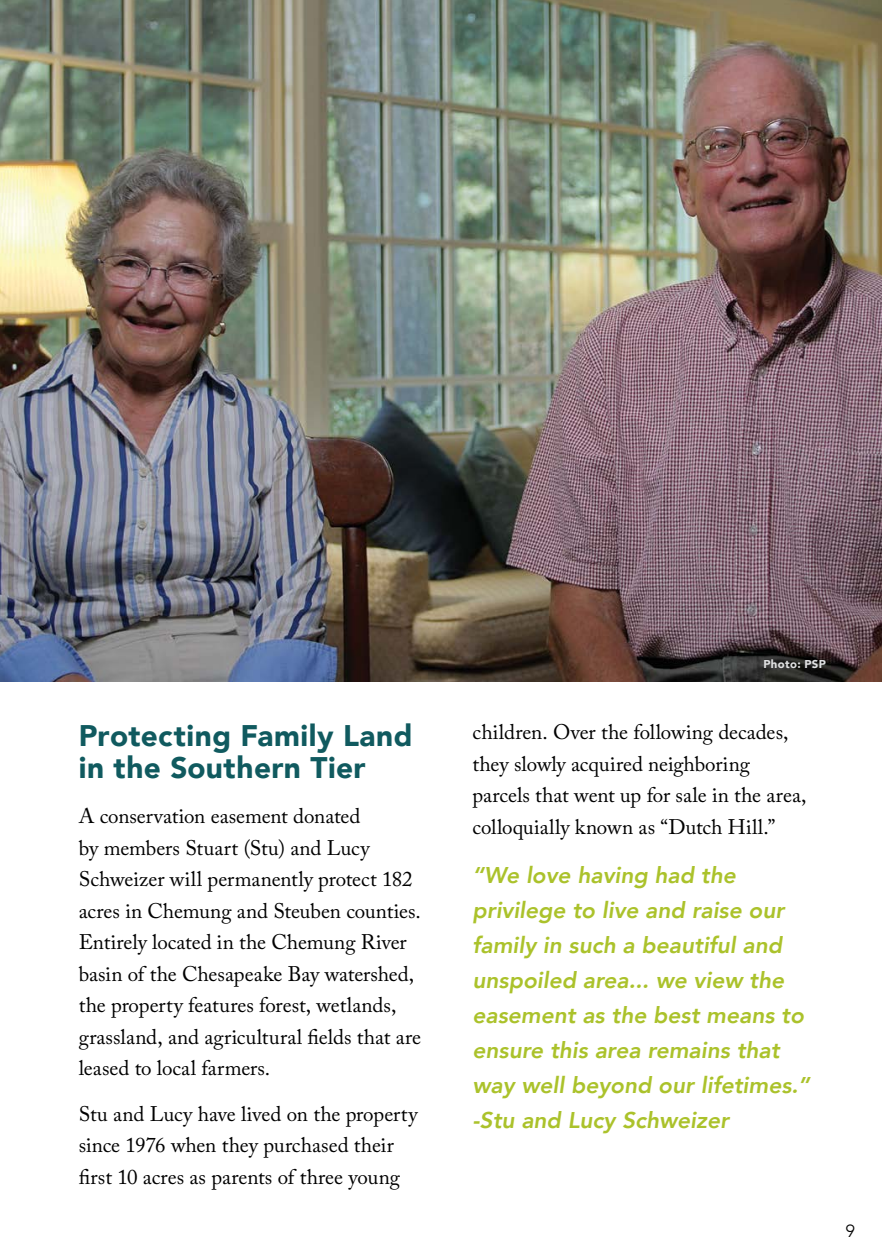
<style>
.page{position:relative;width:882px;height:1260px;background:#fff}
.page>*{position:absolute;margin:0;border:0;box-sizing:border-box;transform-origin:0 0}
.t1{font:900 29.75px/32px "Avenir";letter-spacing:.015em;color:#105a5f}
.t2{font:italic 800 22.75px/35px "Avenir";color:#abc22b}
.t3{font:21px/31.5px "Adobe Caslon Pro";color:#000}
.t4{font:300 17.5px "Avenir";color:#000}
.t5{font:900 11.38px "Avenir";letter-spacing:.035em;color:#e1e2e3}
</style>
<div class="page">
<img style="left:1px;top:0;width:881px;height:682px">
<img style="left:0;top:0;width:1px;height:682px">
<h1 class="t1" style="left:79px;top:718px;width:335px">Protecting Family Land in the Southern Tier</h1>
<p class="t3" style="left:79px;top:800px;width:344px">A conservation easement donated<br>by members Stuart (Stu) and Lucy Schweizer will permanently protect 182 acres in Chemung and Steuben counties.<br>Entirely located in the Chemung River basin of the Chesapeake Bay watershed, the property features forest, wetlands, grassland, and agricultural fields that are leased to local farmers.</p>
<p class="t3" style="left:79px;top:1098px;width:340px">Stu and Lucy have lived on the property since 1976 when they purchased their first 10 acres as parents of three young</p>
<p class="t5" style="left:764px;top:654px;width:64px">Photo: PSP</p>
<p class="t3" style="left:472px;top:716px;width:336px">children. Over the following decades, they slowly acquired neighboring parcels that went up for sale in the area, colloquially known as “Dutch Hill.”</p>
<p class="t2" style="left:472px;top:858px;width:339px">“We love having had the privilege to live and raise our family in such a beautiful and unspoiled area... we view the easement as the best means to ensure this area remains that way well beyond our lifetimes.” -Stu and Lucy Schweizer</p>
<p class="t4" style="left:846px;top:1221px;width:11px">9</p>
</div>
